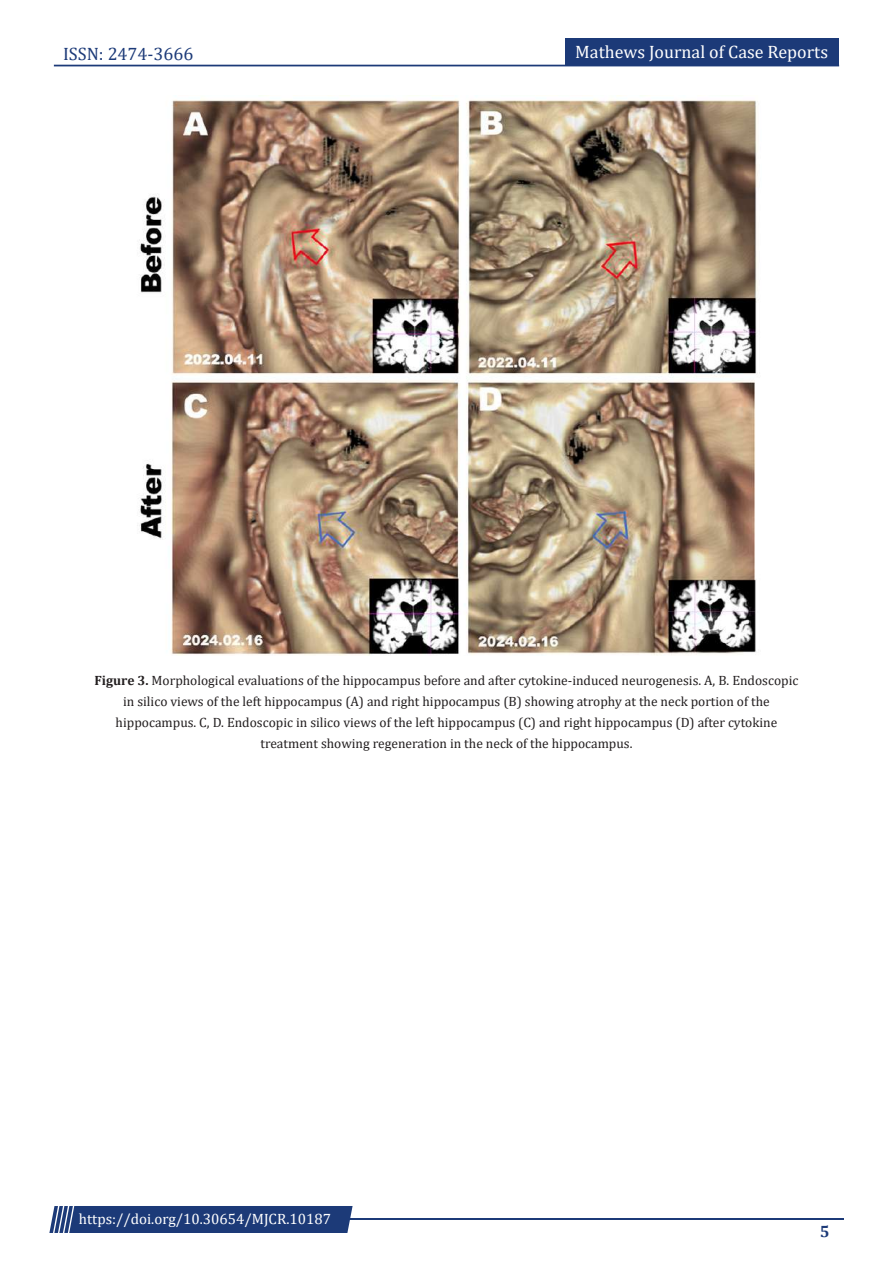
<style>
.page{position:relative;width:893px;height:1263px;background:#fff}
.page>*{position:absolute;margin:0;border:0;box-sizing:border-box;transform-origin:0 0}
.t1{font:18px "Cambria";color:#fff}
.t2{font:18px "Cambria";color:#1c3a78}
.t3{font:700 16.5px "Cambria";color:#1c3a78}
.t4{font:15px "Cambria";color:#fff}
.t5{font:13.5px/21px "Cambria";color:#231f20;text-align:center}
.s1{font-weight:700}
</style>
<div class="page">
<div style="left:54px;top:65px;width:785px;height:1px;border:1px solid #1c3a78"></div>
<div style="left:565px;top:39px;width:274px;height:27px;background:#1c3a78"></div>
<hr style="left:310px;top:1219px;width:534px;height:1px;background:#1c3a78">
<div style="left:49px;top:1206px;width:304px;height:27px;background:#1c3a78"></div>
<img style="left:137px;top:99px;width:621px;height:556px">
<h1 class="t2" style="left:63px;top:43px;width:132px">ISSN: 2474-3666</h1>
<h1 class="t1" style="left:575px;top:41px;width:254px">Mathews Journal of Case Reports</h1>
<p class="t5" style="left:95px;top:669px;width:705px"><span class="s1">Figure 3.</span> Morphological evaluations of the hippocampus before and after cytokine-induced neurogenesis. A, B. Endoscopic in silico views of the left hippocampus (A) and right hippocampus (B) showing atrophy at the neck portion of the hippocampus. C, D. Endoscopic in silico views of the left hippocampus (C) and right hippocampus (D) after cytokine treatment showing regeneration in the neck of the hippocampus.</p>
<p class="t4" style="left:79px;top:1210px;width:254px">https://doi.org/10.30654/MJCR.10187</p>
<p class="t3" style="left:820px;top:1220px;width:11px">5</p>
</div>
